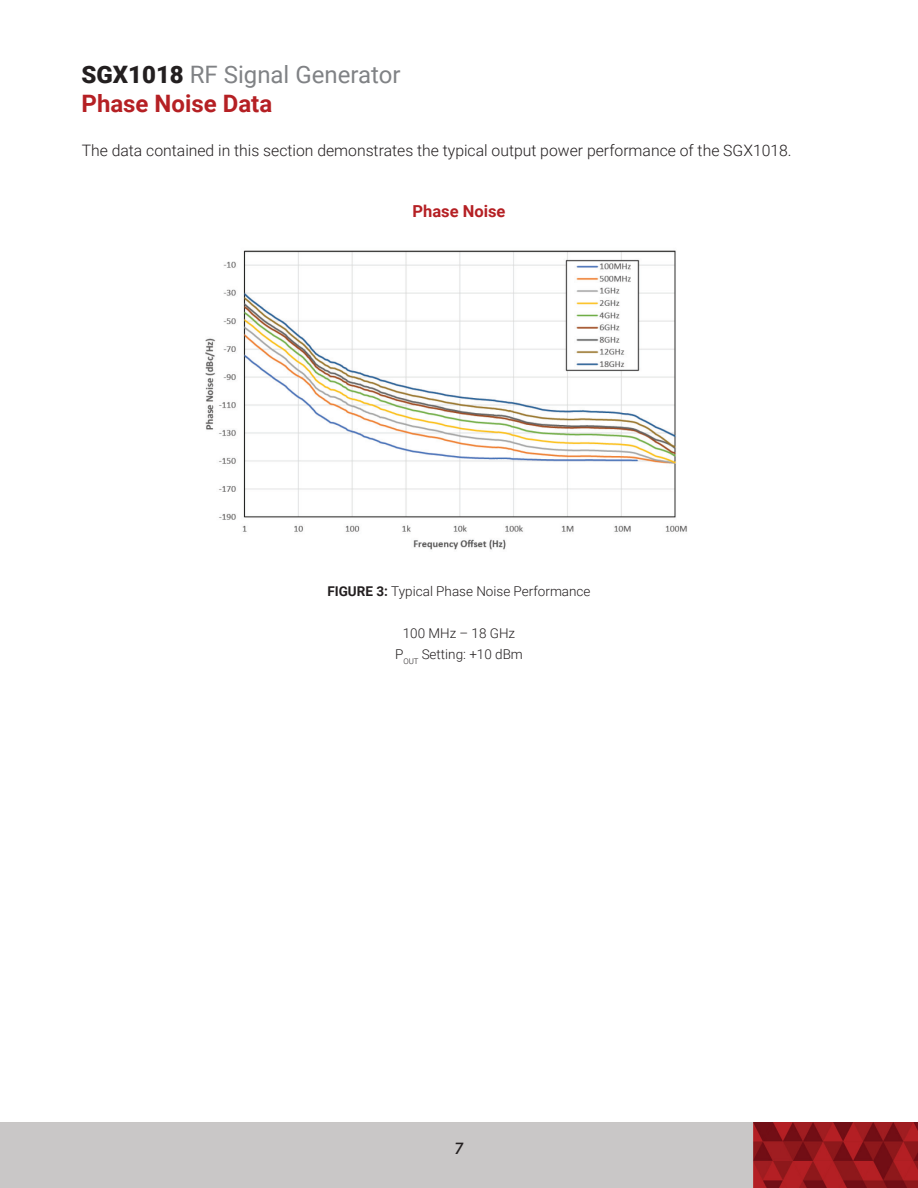
<style>
.page{position:relative;width:918px;height:1188px;background:#fff}
.page>*{position:absolute;margin:0;border:0;box-sizing:border-box;transform-origin:0 0}
.t1{font:24px/28.8px "Roboto";color:#808285}
.t2{font:700 16.5px "Roboto";color:#b52024}
.t3{font:300 15.75px "Roboto";color:#231f20}
.t4{font:italic 500 15.75px "Roboto";color:#231f20}
.t5{font:300 13.5px/21px "Roboto";color:#231f20;text-align:center}
.s1{font-weight:900;color:#231f20}
.s2{font-weight:700;color:#b52024}
.s3{font-weight:700}
</style>
<div class="page">
<img style="left:205px;top:250px;width:482px;height:300px">
<img style="left:0;top:1123px;width:918px;height:65px">
<h1 class="t1" style="left:82px;top:59px;width:320px"><span class="s1">SGX1018</span> RF Signal Generator<br><span class="s2">Phase Noise Data</span></h1>
<p class="t3" style="left:82px;top:139px;width:712px">The data contained in this section demonstrates the typical output power performance of the SGX1018.</p>
<p class="t2" style="left:413px;top:199px;width:94px">Phase Noise</p>
<p class="t5" style="left:327px;top:580px;width:265px"><span class="s3">FIGURE 3:</span> Typical Phase Noise Performance</p>
<p class="t5" style="left:395px;top:622px;width:129px">100 MHz – 18 GHz<br>P<sub>OUT</sub> Setting: +10 dBm</p>
<p class="t4" style="left:455px;top:1138px;width:10px">7</p>
</div>
